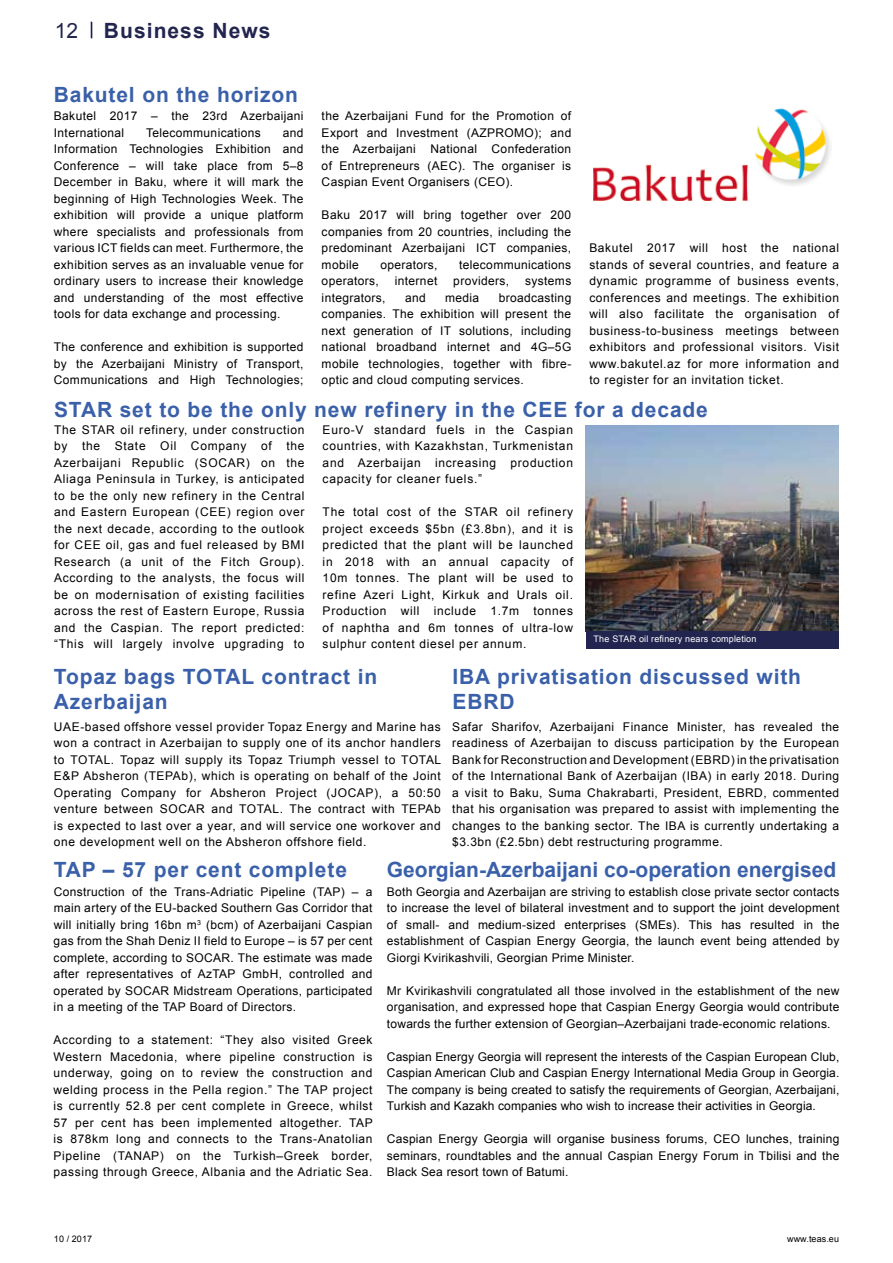
<style>
.page{position:relative;width:893px;height:1263px;background:#fff}
.page>*{position:absolute;margin:0;border:0;box-sizing:border-box;transform-origin:0 0}
.t1{font:700 21px/25.2px "Arial";letter-spacing:.04em;color:#3a60aa}
.t2{font:700 21px "Arial";color:#3a60aa}
.t3{font:700 21px "Arial";letter-spacing:.05em;color:#22254f}
.t4{font:12px/16.5px "Arial";letter-spacing:.03em;color:#000;text-align:justify}
.t5{font:9px "Arial";letter-spacing:.02em;color:#fff}
.t6{font:9px "Arial";letter-spacing:.01em;color:#000}
.s1{font-weight:400}
</style>
<div class="page">
<img style="left:593px;top:108px;width:237px;height:93px">
<svg style="left:91px;top:22px;width:1px;height:16px"></svg>
<img style="left:586px;top:425px;width:253px;height:206px">
<div style="left:586px;top:631px;width:253px;height:17px;background:#22254f"></div>
<h1 class="t3" style="left:55px;top:17px;width:217px"><span class="s1">12</span> Business News</h1>
<h1 class="t1" style="left:54px;top:82px;width:245px">Bakutel on the horizon</h1>
<p class="t4" style="left:54px;top:108px;width:251px">Bakutel 2017 – the 23rd Azerbaijani<br>International</p>
<p class="t4" style="left:54px;top:124px;width:251px;text-indent:229px">and Information Technologies Exhibition and Conference – will take place from 5–8<br>December in Baku, where it will mark the beginning of High Technologies Week. The exhibition will provide a unique platform where specialists and professionals from various ICT fields can meet. Furthermore, the exhibition serves as an invaluable venue for ordinary users to increase their knowledge and understanding of the most effective tools for data exchange and processing.</p>
<p class="t4" style="left:54px;top:339px;width:251px">The conference and exhibition is supported by the Azerbaijani Ministry of Transport, Communications and High Technologies;</p>
<p class="t4" style="left:146px;top:124px;width:116px">Telecommunications</p>
<p class="t4" style="left:322px;top:108px;width:251px">the Azerbaijani Fund for the Promotion of Export and Investment (AZPROMO); and the Azerbaijani National Confederation of Entrepreneurs (AEC). The organiser is Caspian Event Organisers (CEO).</p>
<p class="t4" style="left:322px;top:207px;width:251px">Baku 2017 will bring together over 200 companies from 20 countries, including the predominant Azerbaijani ICT companies, mobile</p>
<p class="t4" style="left:380px;top:256px;width:59px">operators,</p>
<p class="t4" style="left:459px;top:256px;width:114px">telecommunications</p>
<p class="t4" style="left:322px;top:273px;width:59px">operators,</p>
<p class="t4" style="left:395px;top:273px;width:44px">internet</p>
<p class="t4" style="left:453px;top:273px;width:57px">providers,</p>
<p class="t4" style="left:525px;top:273px;width:48px">systems</p>
<p class="t4" style="left:322px;top:289px;width:65px">integrators,</p>
<p class="t4" style="left:405px;top:289px;width:22px">and</p>
<p class="t4" style="left:445px;top:289px;width:36px">media</p>
<p class="t4" style="left:322px;top:289px;width:251px;text-indent:177px">broadcasting companies. The exhibition will present the next generation of IT solutions, including national broadband internet and 4G–5G mobile technologies, together with fibre&shy;optic and cloud computing services.</p>
<p class="t4" style="left:589px;top:240px;width:251px">Bakutel 2017 will host the national stands of several countries, and feature a dynamic programme of business events, conferences and meetings. The exhibition will also facilitate the organisation of business-to-business meetings between exhibitors and professional visitors. Visit www.bakutel.az for more information and to register for an invitation ticket.</p>
<h1 class="t1" style="left:54px;top:398px;width:655px">STAR set to be the only new refinery in the CEE for a decade</h1>
<p class="t4" style="left:54px;top:421px;width:252px">The STAR oil refinery, under construction by the State Oil Company of the Azerbaijani Republic (SOCAR) on the Aliaga Peninsula in Turkey, is anticipated to be the only new refinery in the Central and Eastern European (CEE) region over the next decade, according to the outlook for CEE oil, gas and fuel released by BMI Research (a unit of the Fitch Group).<br>According to the analysts, the focus will be on modernisation of existing facilities across the rest of Eastern Europe, Russia and the Caspian. The report predicted: “This will largely involve upgrading to</p>
<p class="t4" style="left:323px;top:421px;width:252px">Euro-V standard fuels in the Caspian countries, with Kazakhstan, Turkmenistan and Azerbaijan increasing production capacity for cleaner fuels.”</p>
<p class="t4" style="left:323px;top:504px;width:252px">The total cost of the STAR oil refinery project exceeds $5bn (£3.8bn), and it is predicted that the plant will be launched in 2018 with an annual capacity of 10m tonnes. The plant will be used to refine Azeri Light, Kirkuk and Urals oil.<br>Production will include 1.7m tonnes of naphtha and 6m tonnes of ultra-low sulphur content diesel per annum.</p>
<p class="t5" style="left:594px;top:633px;width:164px">The STAR oil refinery nears completion</p>
<h1 class="t1" style="left:54px;top:664px;width:325px">Topaz bags TOTAL contract in<br>Azerbaijan</h1>
<p class="t4" style="left:54px;top:718px;width:389px">UAE-based offshore vessel provider Topaz Energy and Marine has won a contract in Azerbaijan to supply one of its anchor handlers to TOTAL. Topaz will supply its Topaz Triumph vessel to TOTAL E&amp;P Absheron (TEPAb), which is operating on behalf of the Joint Operating Company for Absheron Project (JOCAP), a 50:50 venture between SOCAR and TOTAL. The contract with TEPAb is expected to last over a year, and will service one workover and one development well on the Absheron offshore field.</p>
<h1 class="t1" style="left:453px;top:664px;width:350px">IBA privatisation discussed with<br>EBRD</h1>
<p class="t4" style="left:452px;top:718px;width:388px">Safar Sharifov, Azerbaijani Finance Minister, has revealed the readiness of Azerbaijan to discuss participation by the European Bank for Reconstruction and Development (EBRD) in the privatisation of the International Bank of Azerbaijan (IBA) in early 2018. During a visit to Baku, Suma Chakrabarti, President, EBRD, commented that his organisation was prepared to assist with implementing the changes to the banking sector. The IBA is currently undertaking a $3.3bn (£2.5bn) debt restructuring programme.</p>
<h1 class="t1" style="left:54px;top:858px;width:295px">TAP – 57 per cent complete</h1>
<p class="t4" style="left:54px;top:883px;width:320px">Construction of the Trans-Adriatic Pipeline (TAP) – a main artery of the EU-backed Southern Gas Corridor that will initially bring 16bn m<sup>3</sup> (bcm) of Azerbaijani Caspian gas from the Shah Deniz II field to Europe – is 57 per cent complete, according to SOCAR. The estimate was made after representatives of AzTAP GmbH, controlled and operated by SOCAR Midstream Operations, participated in a meeting of the TAP Board of Directors.</p>
<p class="t4" style="left:54px;top:1032px;width:321px">According to a statement: “They also visited Greek Western Macedonia, where pipeline construction is underway, going on to review the construction and welding process in the Pella region.” The TAP project is currently 52.8 per cent complete in Greece, whilst 57 per cent has been implemented altogether. TAP is 878km long and connects to the Trans-Anatolian Pipeline (TANAP) on the Turkish–Greek border, passing through Greece, Albania and the Adriatic Sea.</p>
<h1 class="t2" style="left:387px;top:856px;width:451px">Georgian-Azerbaijani co-operation energised</h1>
<p class="t4" style="left:387px;top:883px;width:454px">Both Georgia and Azerbaijan are striving to establish close private sector contacts to increase the level of bilateral investment and to support the joint development of small- and medium-sized enterprises (SMEs). This has resulted in the establishment of Caspian Energy Georgia, the launch event being attended by Giorgi Kvirikashvili, Georgian Prime Minister.</p>
<p class="t4" style="left:387px;top:982px;width:454px">Mr Kvirikashvili congratulated all those involved in the establishment of the new organisation, and expressed hope that Caspian Energy Georgia would contribute towards the further extension of Georgian–Azerbaijani trade-economic relations.</p>
<p class="t4" style="left:387px;top:1048px;width:454px">Caspian Energy Georgia will represent the interests of the Caspian European Club, Caspian American Club and Caspian Energy International Media Group in Georgia.<br>The company is being created to satisfy the requirements of Georgian, Azerbaijani, Turkish and Kazakh companies who wish to increase their activities in Georgia.</p>
<p class="t4" style="left:387px;top:1131px;width:454px">Caspian Energy Georgia will organise business forums, CEO lunches, training seminars, roundtables and the annual Caspian Energy Forum in Tbilisi and the Black Sea resort town of Batumi.</p>
<p class="t6" style="left:54px;top:1233px;width:40px">10 / 2017</p>
<p class="t6" style="left:787px;top:1233px;width:53px">www.teas.eu</p>
</div>
